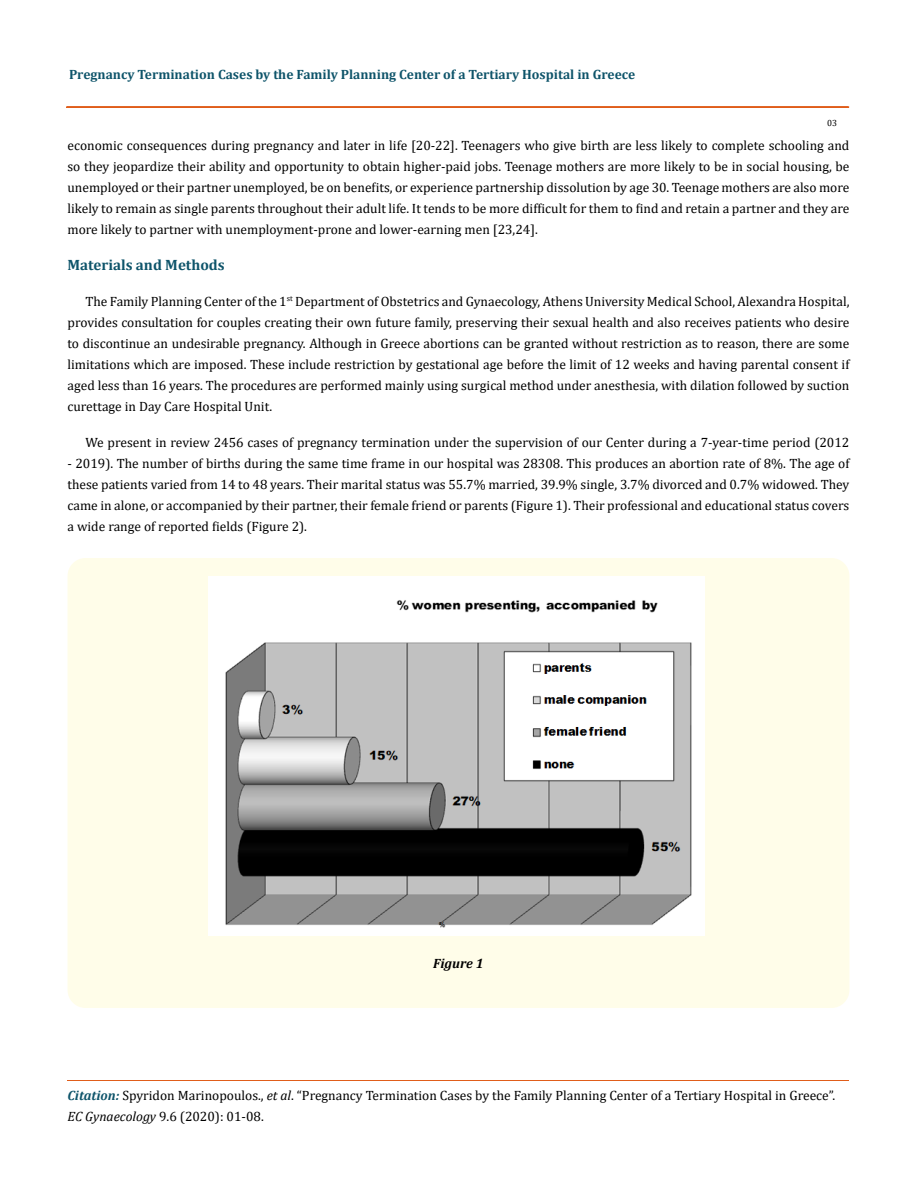
<style>
.page{position:relative;width:917px;height:1188px;background:#fff}
.page>*{position:absolute;margin:0;border:0;box-sizing:border-box;transform-origin:0 0}
.t1{font:700 15px "Cambria";color:#0e546a}
.t2{font:13.5px/21px "Cambria";color:#000;text-align:justify}
.t3{font:700 13.5px "Cambria";color:#0e546a}
.t4{font:italic 700 13.5px "Cambria";color:#000}
.t5{font:9px "Cambria";color:#000}
.s1{font-weight:700;font-style:italic;color:#0e546a}
.s2{font-style:italic}
</style>
<div class="page">
<div style="left:66px;top:107px;width:782px;height:1px;border:1px solid #e05d1a"></div>
<hr style="left:67px;top:1080px;width:782px;height:1px;background:#e05d1a">
<div style="left:68px;top:558px;width:781px;height:450px;background:#fffde9;border-radius:18px"></div>
<img style="left:208px;top:576px;width:497px;height:359px">
<p class="t3" style="left:69px;top:65px;width:568px">Pregnancy Termination Cases by the Family Planning Center of a Tertiary Hospital in Greece</p>
<p class="t5" style="left:827px;top:118px;width:11px">03</p>
<p class="t2" style="left:67px;top:135px;width:783px">economic consequences during pregnancy and later in life [20-22]. Teenagers who give birth are less likely to complete schooling and so they jeopardize their ability and opportunity to obtain higher-paid jobs. Teenage mothers are more likely to be in social housing, be unemployed or their partner unemployed, be on benefits, or experience partnership dissolution by age 30. Teenage mothers are also more likely to remain as single parents throughout their adult life. It tends to be more difficult for them to find and retain a partner and they are more likely to partner with unemployment-prone and lower-earning men [23,24].</p>
<p class="t1" style="left:67px;top:254px;width:159px">Materials and Methods</p>
<p class="t2" style="left:67px;top:291px;width:783px;text-indent:18px">The Family Planning Center of the 1<sup>st</sup> Department of Obstetrics and Gynaecology, Athens University Medical School, Alexandra Hospital, provides consultation for couples creating their own future family, preserving their sexual health and also receives patients who desire to discontinue an undesirable pregnancy. Although in Greece abortions can be granted without restriction as to reason, there are some limitations which are imposed. These include restriction by gestational age before the limit of 12 weeks and having parental consent if aged less than 16 years. The procedures are performed mainly using surgical method under anesthesia, with dilation followed by suction curettage in Day Care Hospital Unit.</p>
<p class="t2" style="left:85px;top:432px;width:765px">We present in review 2456 cases of pregnancy termination under the supervision of our Center during a 7-year-time period (2012</p>
<p class="t2" style="left:67px;top:453px;width:783px">- 2019). The number of births during the same time frame in our hospital was 28308. This produces an abortion rate of 8%. The age of these patients varied from 14 to 48 years. Their marital status was 55.7% married, 39.9% single, 3.7% divorced and 0.7% widowed. They came in alone, or accompanied by their partner, their female friend or parents (Figure 1). Their professional and educational status covers a wide range of reported fields (Figure 2).</p>
<p class="t4" style="left:433px;top:954px;width:52px">Figure 1</p>
<p class="t2" style="left:67px;top:1085px;width:769px"><span class="s1">Citation:</span> Spyridon Marinopoulos., <span class="s2">et al</span>. “Pregnancy Termination Cases by the Family Planning Center of a Tertiary Hospital in Greece”.<br><span class="s2">EC Gynaecology</span> 9.6 (2020): 01-08.</p>
</div>
